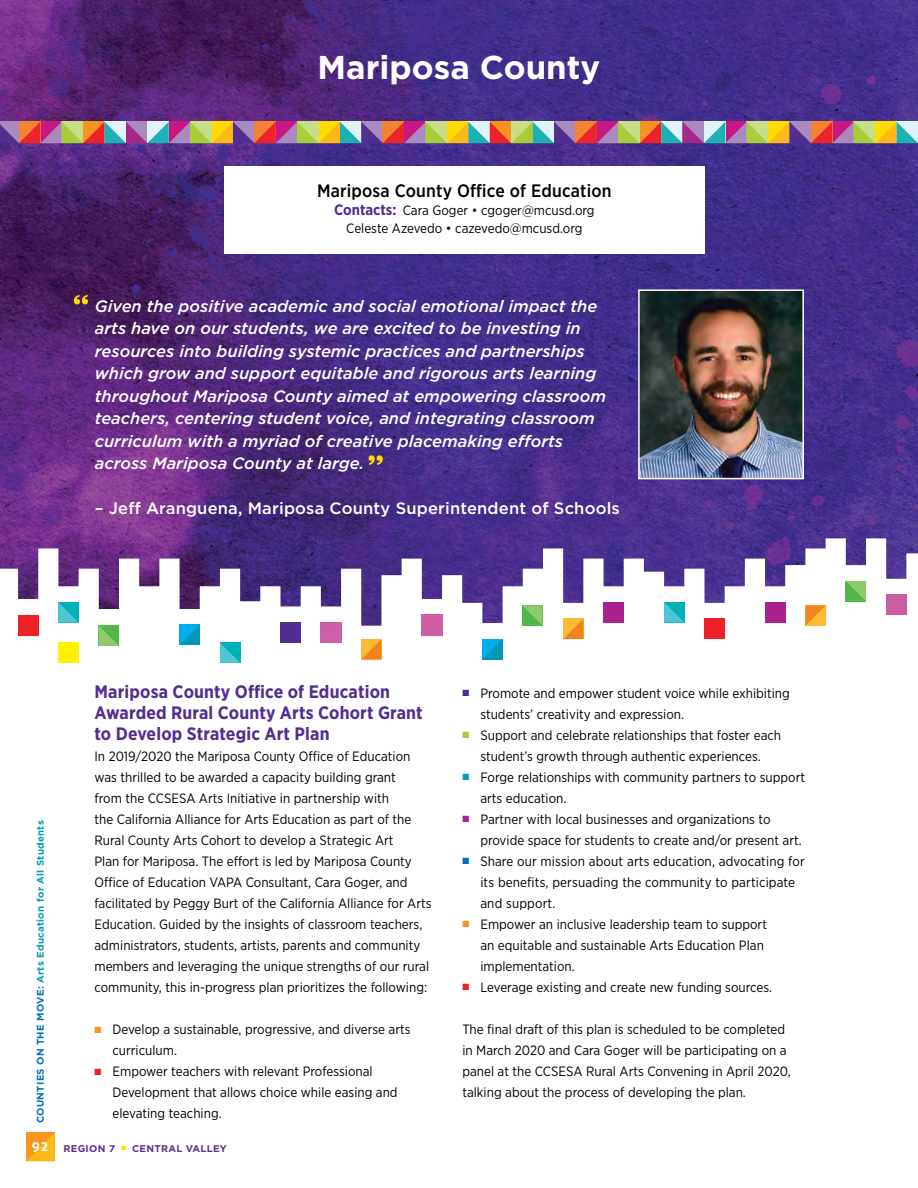
<style>
.page{position:relative;width:918px;height:1188px;background:#fff}
.page>*{position:absolute;margin:0;border:0;box-sizing:border-box;transform-origin:0 0}
.t1{font:700 33px "Gotham";color:#fff}
.t2{font:700 18px/21px "Gotham Narrow";letter-spacing:.01em;color:#522e91}
.t3{font:500 18px "Gotham Narrow";letter-spacing:.01em;color:#000}
.t4{font:italic 500 16.5px/22.5px "Gotham";color:#fff}
.t5{font:500 16.5px "Gotham";letter-spacing:.01em;color:#fff}
.t6{font:13.5px/21px "Gotham Narrow";color:#000}
.t7{font:700 13.5px "Aller";color:#fff}
.t8{font:700 9.75px "Gotham";letter-spacing:.03em;color:#009eb6}
.t9{font:700 9.75px "Gotham";letter-spacing:.03em;color:#602d91}
.s1{font-weight:700;font-size:15px;color:#522e91}
.s2{color:#0071b5}
.s3{color:#f8941f}
.s4{color:#ed2127}
.s5{color:#522e91}
.s6{color:#a5ce39}
.s7{color:#009fb6}
.s8{color:#aa218e}
</style>
<div class="page">
<img style="left:0;top:143px;width:918px;height:483px">
<img style="left:0;top:0;width:918px;height:122px">
<div style="left:18px;top:615px;width:20px;height:20px;background:#ed2127"></div>
<div style="left:58px;top:643px;width:21px;height:20px;background:#fff200"></div>
<div style="left:281px;top:622px;width:20px;height:21px;background:#522e91"></div>
<div style="left:321px;top:622px;width:20px;height:21px;background:#ce5fa4"></div>
<div style="left:422px;top:615px;width:20px;height:20px;background:#cd5ea3"></div>
<div style="left:604px;top:602px;width:20px;height:20px;background:#aa218e"></div>
<div style="left:704px;top:619px;width:21px;height:20px;background:#ed2127"></div>
<div style="left:765px;top:602px;width:20px;height:20px;background:#aa218e"></div>
<div style="left:886px;top:595px;width:20px;height:20px;background:#ca5ea3"></div>
<svg style="left:482px;top:639px;width:21px;height:21px"></svg>
<svg style="left:180px;top:624px;width:20px;height:21px"></svg>
<svg style="left:846px;top:581px;width:20px;height:20px"></svg>
<svg style="left:522px;top:605px;width:21px;height:21px"></svg>
<svg style="left:99px;top:626px;width:20px;height:20px"></svg>
<svg style="left:361px;top:639px;width:20px;height:20px"></svg>
<svg style="left:563px;top:619px;width:20px;height:20px"></svg>
<svg style="left:805px;top:605px;width:21px;height:21px"></svg>
<svg style="left:58px;top:602px;width:20px;height:20px"></svg>
<svg style="left:220px;top:643px;width:20px;height:20px"></svg>
<svg style="left:664px;top:602px;width:20px;height:20px"></svg>
<svg style="left:26px;top:1132px;width:29px;height:29px"></svg>
<svg style="left:0;top:122px;width:918px;height:21px;background:#b79277"></svg>
<img style="left:641px;top:292px;width:160px;height:184px">
<div style="left:638px;top:289px;width:166px;height:190px;border:2px solid #fff"></div>
<div style="left:224px;top:166px;width:480px;height:88px;background:#fff"></div>
<svg style="left:74px;top:295px;width:14px;height:9px"></svg>
<svg style="left:369px;top:455px;width:14px;height:10px"></svg>
<h1 class="t1" style="left:318px;top:46px;width:284px">Mariposa County</h1>
<h2 class="t3" style="left:317px;top:179px;width:296px">Mariposa County Office of Education</h2>
<p class="t6" style="left:334px;top:201px;width:262px;line-height:18px;text-align:center"><span class="s1">Contacts:</span> Cara Goger • cgoger@mcusd.org<br>Celeste Azevedo • cazevedo@mcusd.org</p>
<p class="t4" style="left:95px;top:295px;width:513px">Given the positive academic and social emotional impact the arts have on our students, we are excited to be investing in resources into building systemic practices and partnerships which grow and support equitable and rigorous arts learning throughout Mariposa County aimed at empowering classroom teachers, centering student voice, and integrating classroom curriculum with a myriad of creative placemaking efforts across Mariposa County at large.</p>
<p class="t5" style="left:95px;top:498px;width:526px">– Jeff Aranguena, Mariposa County Superintendent of Schools</p>
<p class="t8" style="left:34px;top:1123px;width:304px;rotate:-90deg"><span class="s2">COUNTIES ON THE MOVE:</span> Arts Education for All Students</p>
<p class="t7" style="left:32px;top:1138px;width:18px">92</p>
<h2 class="t2" style="left:94px;top:681px;width:330px">Mariposa County Office of Education<br>Awarded Rural County Arts Cohort Grant to Develop Strategic Art Plan</h2>
<p class="t6" style="left:94px;top:746px;width:339px">In 2019/2020 the Mariposa County Office of Education was thrilled to be awarded a capacity building grant<br>from the CCSESA Arts Initiative in partnership with<br>the California Alliance for Arts Education as part of the Rural County Arts Cohort to develop a Strategic Art<br>Plan for Mariposa. The effort is led by Mariposa County Office of Education VAPA Consultant, Cara Goger, and facilitated by Peggy Burt of the California Alliance for Arts Education. Guided by the insights of classroom teachers, administrators, students, artists, parents and community members and leveraging the unique strengths of our rural community, this in-progress plan prioritizes the following:</p>
<p class="t6" style="left:112px;top:1019px;width:300px;text-indent:-18px"><span class="s3">■</span> Develop a sustainable, progressive, and diverse arts curriculum.</p>
<p class="t6" style="left:112px;top:1061px;width:287px;text-indent:-18px"><span class="s4">■</span> Empower teachers with relevant Professional<br>Development that allows choice while easing and elevating teaching.</p>
<p class="t9" style="left:64px;top:1142px;width:165px">REGION 7 <sup>■</sup> CENTRAL VALLEY</p>
<p class="t6" style="left:480px;top:682px;width:311px;text-indent:-18px"><span class="s5">■</span> Promote and empower student voice while exhibiting students’ creativity and expression.</p>
<p class="t6" style="left:462px;top:724px;width:320px;text-align:center"><span class="s6">■</span> Support and celebrate relationships that foster each student’s growth through authentic experiences.</p>
<p class="t6" style="left:480px;top:766px;width:326px;text-indent:-18px"><span class="s7">■</span> Forge relationships with community partners to support arts education.</p>
<p class="t6" style="left:480px;top:808px;width:323px;text-indent:-18px"><span class="s8">■</span> Partner with local businesses and organizations to provide space for students to create and/or present art.</p>
<p class="t6" style="left:480px;top:850px;width:326px;text-indent:-18px"><span class="s2">■</span> Share our mission about arts education, advocating for its benefits, persuading the community to participate and support.</p>
<p class="t6" style="left:480px;top:913px;width:288px;text-indent:-18px"><span class="s3">■</span> Empower an inclusive leadership team to support an equitable and sustainable Arts Education Plan implementation.</p>
<p class="t6" style="left:462px;top:976px;width:311px"><span class="s4">■</span> Leverage existing and create new funding sources.</p>
<p class="t6" style="left:462px;top:1018px;width:330px">The final draft of this plan is scheduled to be completed in March 2020 and Cara Goger will be participating on a panel at the CCSESA Rural Arts Convening in April 2020, talking about the process of developing the plan.</p>
</div>
